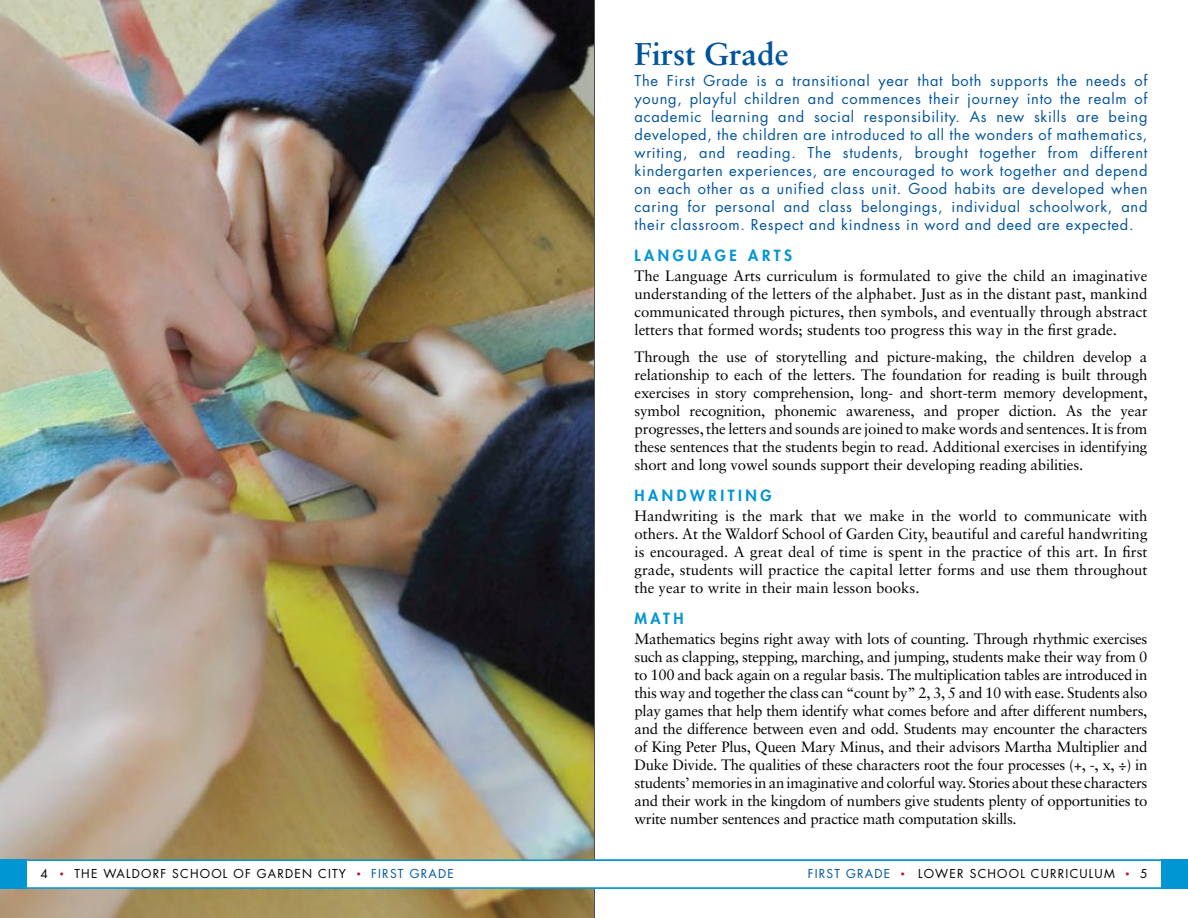
<style>
.page{position:relative;width:1188px;height:918px;background:#fff}
.page>*{position:absolute;margin:0;border:0;box-sizing:border-box;transform-origin:0 0}
.t1{font:700 31.5px "Sabon";color:#00549e}
.t2{font:15px/18px "Sabon";letter-spacing:-.005em;color:#000;text-align:justify}
.t3{font:800 15px "Futura";letter-spacing:.24em;color:#0095d3}
.t4{font:14.7px/18px "Futura";letter-spacing:.05em;color:#00549e;text-align:justify}
.t5{font:12px "Futura";letter-spacing:.1em;color:#000}
.t6{font:12px "Futura";letter-spacing:.1em;color:#00549e}
.s1{font-family:"Universal Newswith Comm Pi";color:#c4122f}
</style>
<div class="page">
<img style="left:0;top:0;width:1188px;height:918px">
<div style="left:0;top:860px;width:27px;height:29px;background:#0095d3"></div>
<div style="left:1161px;top:860px;width:27px;height:29px;background:#0095d3"></div>
<h1 class="t1" style="left:634px;top:34px;width:156px">First Grade</h1>
<p class="t4" style="left:634px;top:71px;width:515px">The First Grade is a transitional year that both supports the needs of young, playful children and commences their journey into the realm of academic learning and social responsibility. As new skills are being developed, the children are introduced to all the wonders of mathematics, writing, and reading. The students, brought together from different kindergarten experiences, are encouraged to work together and depend on each other as a unified class unit. Good habits are developed when caring for personal and class belongings, individual schoolwork, and their classroom. Respect and kindness in word and deed are expected.</p>
<p class="t3" style="left:634px;top:246px;width:159px">LANGUAGE ARTS</p>
<p class="t2" style="left:634px;top:266px;width:515px">The Language Arts curriculum is formulated to give the child an imaginative understanding of the letters of the alphabet. Just as in the distant past, mankind communicated through pictures, then symbols, and eventually through abstract letters that formed words; students too progress this way in the first grade.</p>
<p class="t2" style="left:634px;top:347px;width:515px">Through the use of storytelling and picture-making, the children develop a relationship to each of the letters. The foundation for reading is built through exercises in story comprehension, long- and short-term memory development, symbol recognition, phonemic awareness, and proper diction. As the year progresses, the letters and sounds are joined to make words and sentences. It is from these sentences that the students begin to read. Additional exercises in identifying short and long vowel sounds support their developing reading abilities.</p>
<p class="t3" style="left:634px;top:486px;width:139px">HANDWRITING</p>
<p class="t2" style="left:634px;top:506px;width:515px">Handwriting is the mark that we make in the world to communicate with others. At the Waldorf School of Garden City, beautiful and careful handwriting is encouraged. A great deal of time is spent in the practice of this art. In first grade, students will practice the capital letter forms and use them throughout the year to write in their main lesson books.</p>
<p class="t3" style="left:634px;top:609px;width:49px">MATH</p>
<p class="t2" style="left:634px;top:629px;width:515px">Mathematics begins right away with lots of counting. Through rhythmic exercises such as clapping, stepping, marching, and jumping, students make their way from 0 to 100 and back again on a regular basis. The multiplication tables are introduced in this way and together the class can “count by” 2, 3, 5 and 10 with ease. Students also play games that help them identify what comes before and after different numbers, and the difference between even and odd. Students may encounter the characters of King Peter Plus, Queen Mary Minus, and their advisors Martha Multiplier and Duke Divide. The qualities of these characters root the four processes (+, -, x, ÷) in students’ memories in an imaginative and colorful way. Stories about these characters and their work in the kingdom of numbers give students plenty of opportunities to write number sentences and practice math computation skills.</p>
<p class="t5" style="left:40px;top:865px;width:187px">4 <span class="s1">•</span> the Waldorf School</p>
<p class="t5" style="left:233px;top:865px;width:114px">of garden City</p>
<p class="t5" style="left:918px;top:865px;width:231px">Lower School Curriculum <span class="s1">•</span> 5</p>
<p class="t6" style="left:357px;top:865px;width:98px"><span class="s1">•</span> First grade</p>
<p class="t6" style="left:808px;top:865px;width:98px">First grade <span class="s1">•</span></p>
</div>
